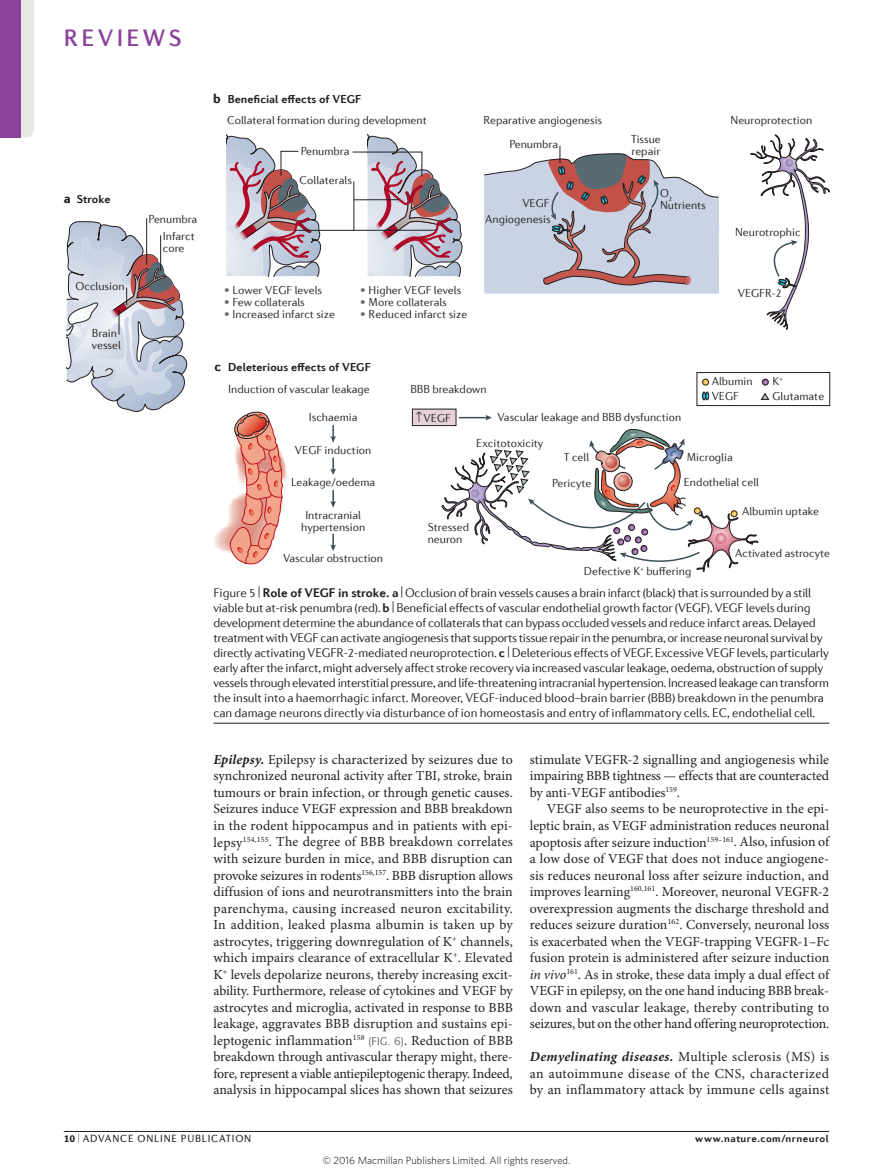
<style>
.page{position:relative;width:893px;height:1174px;background:#fff}
.page>*{position:absolute;margin:0;border:0;box-sizing:border-box;transform-origin:0 0}
.t1{font:500 24px "Diverda Sans Com";letter-spacing:.14em;color:#8a4399}
.Body_first___inline{font:13.8px/16.5px "Minion Pro";letter-spacing:.005em;color:#231f20;text-align:justify}
.Body_text{font:13.8px/16.5px "Minion Pro";letter-spacing:-.015em;color:#231f20;text-align:justify}
.Figure_caption{font:300 12.75px/15px "Diverda Sans Com";letter-spacing:-.02em;color:#231f20}
.t2{font:300 11.7px/12px "Diverda Sans Com";color:#231f20}
.t3{font:700 11.7px "Diverda Sans Com";color:#231f20}
.t4{font:300 10.5px "Whitney";color:#000}
.t5{font:10.5px "Diverda Sans Com";letter-spacing:.075em;color:#231f20;scale:.5 1}
.t6{font:700 10.5px "Diverda Sans Com";letter-spacing:.045em;color:#231f20}
.s1{font-weight:900;font-size:13.5px}
.s2{color:#6c6d70}
.s3{font-weight:700}
.s4{font-weight:300}
.s5{color:#977689}
.s6{font-weight:700;font-style:italic}
.s7{font-style:italic}
.s8{font-weight:900}
</style>
<div class="page">
<div style="left:697px;top:372px;width:133px;height:34px;border:1px solid #231f20"></div>
<svg style="left:213px;top:411px;width:74px;height:154px"></svg>
<svg style="left:330px;top:425px;width:6px;height:17px"></svg>
<svg style="left:330px;top:457px;width:6px;height:18px"></svg>
<svg style="left:330px;top:490px;width:6px;height:17px"></svg>
<svg style="left:330px;top:533px;width:6px;height:18px"></svg>
<svg style="left:484px;top:146px;width:235px;height:147px;background:#c3bec8"></svg>
<svg style="left:702px;top:392px;width:7px;height:8px"></svg>
<svg style="left:750px;top:134px;width:80px;height:196px"></svg>
<svg style="left:761px;top:393px;width:8px;height:7px"></svg>
<svg style="left:762px;top:379px;width:6px;height:6px"></svg>
<div style="left:702px;top:379px;width:7px;height:6px;border:1px solid #231f20;border-radius:50%"></div>
<svg style="left:459px;top:415px;width:33px;height:5px"></svg>
<hr style="left:146px;top:218px;width:1px;height:47px;background:#231f20">
<svg style="left:66px;top:221px;width:122px;height:191px"></svg>
<div style="left:412px;top:409px;width:44px;height:16px;background:#e5d2d6"></div>
<div style="left:412px;top:409px;width:44px;height:17px;border:1px solid #231f20"></div>
<svg style="left:442px;top:428px;width:316px;height:144px"></svg>
<svg style="left:226px;top:133px;width:237px;height:143px"></svg>
<hr style="left:64px;top:1131px;width:765px;height:1px;background:#231f20">
<hr style="left:213px;top:723px;width:616px;height:1px;background:#231f20">
<div style="left:21px;top:0;width:13px;height:138px;background:#e7e7e3"></div>
<div style="left:0;top:0;width:21px;height:138px;background:#8a4399"></div>
<h1 class="t1" style="left:64px;top:24px;width:119px">REVIEWS</h1>
<p class="t3" style="left:64px;top:192px;width:48px"><span class="s1">a</span> Stroke</p>
<p class="t2" style="left:75px;top:280px;width:51px">Occlusion</p>
<p class="t2" style="left:92px;top:326px;width:31px">Brain vessel</p>
<p class="t2" style="left:149px;top:213px;width:50px">Penumbra</p>
<p class="t2" style="left:163px;top:230px;width:33px">Infarct core</p>
<p class="t3" style="left:213px;top:92px;width:149px"><span class="s1">b</span> Beneficial effects of VEGF</p>
<p class="t2" style="left:227px;top:114px;width:201px">Collateral formation during development</p>
<p class="t2" style="left:483px;top:114px;width:120px">Reparative angiogenesis</p>
<p class="t2" style="left:301px;top:145px;width:50px">Penumbra</p>
<p class="t2" style="left:299px;top:174px;width:54px">Collaterals</p>
<p class="t2" style="left:509px;top:138px;width:50px">Penumbra</p>
<p class="t2" style="left:522px;top:196px;width:29px">VEGF</p>
<p class="t2" style="left:485px;top:213px;width:67px">Angiogenesis</p>
<p class="t2" style="left:224px;top:283px;width:100px"><span class="s2">•</span> Lower VEGF levels</p>
<p class="t2" style="left:224px;top:296px;width:82px"><span class="s2">•</span> Few collaterals</p>
<p class="t2" style="left:224px;top:308px;width:113px"><span class="s2">•</span> Increased infarct size</p>
<p class="t2" style="left:360px;top:283px;width:103px"><span class="s2">•</span> Higher VEGF levels</p>
<p class="t2" style="left:360px;top:296px;width:88px"><span class="s2">•</span> More collaterals</p>
<p class="t2" style="left:360px;top:308px;width:109px"><span class="s2">•</span> Reduced infarct size</p>
<p class="t2" style="left:631px;top:133px;width:31px">Tissue repair</p>
<p class="t2" style="left:660px;top:187px;width:47px">O<sub>2<br></sub>Nutrients</p>
<p class="t2" style="left:730px;top:114px;width:83px">Neuroprotection</p>
<p class="t2" style="left:735px;top:226px;width:67px">Neurotrophic</p>
<p class="t2" style="left:738px;top:286px;width:46px">VEGFR-2</p>
<p class="t3" style="left:215px;top:360px;width:158px"><span class="s1">c</span> Deleterious effects of VEGF</p>
<p class="t2" style="left:228px;top:383px;width:143px">Induction of vascular leakage</p>
<p class="t2" style="left:309px;top:411px;width:50px">Ischaemia</p>
<p class="t2" style="left:295px;top:443px;width:78px">VEGF induction</p>
<p class="t2" style="left:291px;top:476px;width:86px">Leakage/oedema</p>
<p class="t2" style="left:301px;top:508px;width:66px;text-align:center">Intracranial hypertension</p>
<p class="t2" style="left:283px;top:552px;width:101px">Vascular obstruction</p>
<p class="t2" style="left:410px;top:383px;width:78px">BBB breakdown</p>
<p class="t2" style="left:415px;top:412px;width:37px">↑VEGF</p>
<p class="t2" style="left:498px;top:411px;width:185px">Vascular leakage and BBB dysfunction</p>
<p class="t2" style="left:476px;top:437px;width:69px">Excitotoxicity</p>
<p class="t2" style="left:712px;top:373px;width:42px;line-height:14.9px">Albumin<br>VEGF</p>
<p class="t2" style="left:564px;top:451px;width:27px">T cell</p>
<p class="t2" style="left:552px;top:477px;width:41px">Pericyte</p>
<p class="t2" style="left:687px;top:451px;width:47px">Microglia</p>
<p class="t2" style="left:684px;top:476px;width:77px">Endothelial cell</p>
<p class="t2" style="left:772px;top:375px;width:12px">K<sup>+</sup></p>
<p class="t2" style="left:772px;top:390px;width:53px">Glutamate</p>
<p class="t2" style="left:428px;top:520px;width:43px">Stressed neuron</p>
<p class="t2" style="left:584px;top:564px;width:109px">Defective K<sup>+</sup> buffering</p>
<p class="t2" style="left:742px;top:505px;width:78px">Albumin uptake</p>
<p class="t2" style="left:735px;top:547px;width:96px">Activated astrocyte</p>
<p class="Figure_caption" style="left:213px;top:584px;width:617px">Figure 5 | <span class="s3">Role of VEGF in stroke. a</span> | Occlusion of brain vessels causes a brain infarct (black) that is surrounded by a still viable but at‑risk penumbra (red). <span class="s3">b</span> | Beneficial effects of vascular endothelial growth factor (VEGF). VEGF levels during development determine the abundance of collaterals that can bypass occluded vessels and reduce infarct areas. Delayed treatment with VEGF can activate angiogenesis that supports tissue repair in the penumbra, or increase neuronal survival by directly activating VEGFR‑2‑mediated neuroprotection. <span class="s3">c</span> | Deleterious effects of VEGF. Excessive VEGF levels, particularly early after the infarct, might adversely affect stroke recovery via increased vascular leakage, oedema, obstruction of supply vessels through elevated interstitial pressure, and life-threatening intracranial hypertension. Increased leakage can transform the insult into a haemorrhagic infarct. Moreover, VEGF-induced blood–brain barrier (BBB) breakdown in the penumbra can damage neurons directly via disturbance of ion homeostasis and entry of inflammatory cells. EC, endothelial cell.</p>
<p class="t3" style="left:687px;top:594px;width:144px">Nature Reviews <span class="s4">|</span> <span class="s5">Neurology</span></p>
<p class="Body_first___inline" style="left:213px;top:752px;width:301px"><span class="s6">Epilepsy.</span> Epilepsy is characterized by seizures due to synchronized neuronal activity after TBI, stroke, brain tumours or brain infection, or through genetic causes.<br>Seizures induce VEGF expression and BBB breakdown in the rodent hippocampus and in patients with epi‑ lepsy<sup>154,155</sup>. The degree of BBB breakdown correlates with seizure burden in mice, and BBB disruption can provoke seizures in rodents<sup>156,157</sup>. BBB disruption allows diffusion of ions and neurotransmitters into the brain parenchyma, causing increased neuron excitability.<br>In addition, leaked plasma albumin is taken up by astrocytes, triggering downregulation of K<sup>+</sup> channels, which impairs clearance of extracellular K<sup>+</sup>. Elevated K<sup>+</sup> levels depolarize neurons, thereby increasing excit‑ ability. Furthermore, release of cytokines and VEGF by astrocytes and microglia, activated in response to BBB leakage, aggravates BBB disruption and sustains epi‑ leptogenic inflammation<sup>158</sup></p>
<p class="Body_first___inline" style="left:213px;top:1032px;width:301px;text-indent:191px">. Reduction of BBB breakdown through antivascular therapy might, there‑ fore, represent a viable antiepileptogenic therapy. Indeed, analysis in hippocampal slices has shown that seizures</p>
<p class="Body_first___inline" style="left:530px;top:752px;width:301px">stimulate VEGFR‑2 signalling and angiogenesis while impairing BBB tightness — effects that are counteracted by anti-VEGF antibodies<sup>159</sup>.</p>
<p class="Body_text" style="left:530px;top:801px;width:301px;text-indent:17px">VEGF also seems to be neuroprotective in the epi‑ leptic brain, as VEGF administration reduces neuronal apoptosis after seizure induction<sup>159–161</sup>. Also, infusion of a low dose of VEGF that does not induce angiogene‑ sis reduces neuronal loss after seizure induction, and improves learning<sup>160,161</sup>. Moreover, neuronal VEGFR‑2 overexpression augments the discharge threshold and reduces seizure duration<sup>162</sup>. Conversely, neuronal loss is exacerbated when the VEGF-trapping VEGFR‑1–Fc fusion protein is administered after seizure induction <span class="s7">in vivo</span><sup>161</sup>. As in stroke, these data imply a dual effect of VEGF in epilepsy, on the one hand inducing BBB break‑ down and vascular leakage, thereby contributing to seizures, but on the other hand offering neuroprotection.</p>
<p class="Body_first___inline" style="left:530px;top:1049px;width:301px"><span class="s6">Demyelinating diseases.</span> Multiple sclerosis (MS) is an autoimmune disease of the CNS, characterized by an inflammatory attack by immune cells against</p>
<p class="t5" style="left:64px;top:1132px;width:377px"><span class="s8">10</span> | ADVANCE ONLINE PUBLICATION</p>
<p class="t6" style="left:695px;top:1132px;width:135px">www.nature.com/nrneurol</p>
<p class="t4" style="left:323px;top:1153px;width:249px">© 2016 Macmillan Publishers Limited. All rights reserved.</p>
</div>
